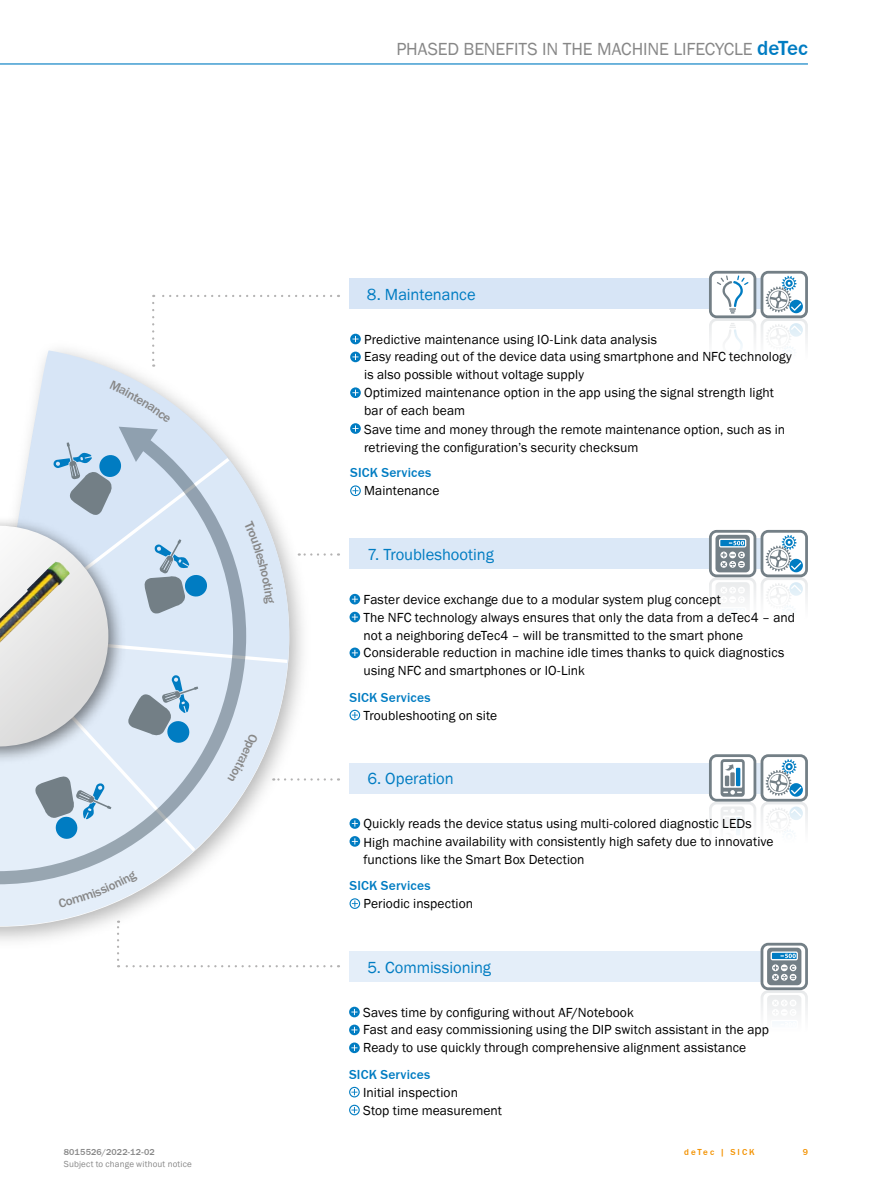
<style>
.page{position:relative;width:893px;height:1188px;background:#fff}
.page>*{position:absolute;margin:0;border:0;box-sizing:border-box;transform-origin:0 0}
.t1{font:18px "SICK Franklin";letter-spacing:-.01em;color:#878787}
.t2{font:16.5px "SICK Franklin";letter-spacing:-.005em;color:#007cc2}
.t3{font:13.5px/17.9px "SICK Franklin";letter-spacing:.005em;color:#000}
.t4{font:500 13.5px "SICK Franklin";letter-spacing:.015em;color:#007cc2}
.t5{font:9px "SICK Franklin";letter-spacing:.02em;color:#878787}
.t6{font:500 9px "SICK Franklin";letter-spacing:.02em;color:#878787}
.t7{font:500 9px "SICK Franklin";letter-spacing:.225em;color:#f39200}
.s1{font-weight:500;font-size:21px;color:#007cc2}
</style>
<div class="page">
<hr style="left:0;top:63px;width:808px;height:2px;background:#007cc2">
<svg style="left:153px;top:295px;width:178px;height:2px"></svg>
<svg style="left:152px;top:303px;width:2px;height:28px"></svg>
<div style="left:350px;top:951px;width:458px;height:31px;background:#e4eef9"></div>
<svg style="left:762px;top:944px;width:44px;height:45px"></svg>
<svg style="left:767px;top:948px;width:34px;height:37px"></svg>
<div style="left:761px;top:943px;width:47px;height:47px;border:3px solid #737f86;border-radius:6px"></div>
<svg style="left:767px;top:995px;width:34px;height:20px"></svg>
<div style="left:761px;top:990px;width:47px;height:48px;border:3px solid #737f86;border-radius:6px"></div>
<div style="left:349px;top:1007px;width:11px;height:10px;background:#007cc2;border-radius:50%"></div>
<svg style="left:351px;top:1009px;width:6px;height:6px"></svg>
<div style="left:349px;top:1025px;width:11px;height:10px;background:#007cc2;border-radius:50%"></div>
<svg style="left:351px;top:1027px;width:6px;height:6px"></svg>
<div style="left:349px;top:1043px;width:11px;height:10px;background:#007cc2;border-radius:50%"></div>
<svg style="left:351px;top:1045px;width:6px;height:6px"></svg>
<div style="left:349px;top:1087px;width:11px;height:10px;border:1px solid #007cc2;border-radius:50%"></div>
<svg style="left:351px;top:1089px;width:6px;height:6px"></svg>
<div style="left:349px;top:1105px;width:11px;height:10px;border:1px solid #007cc2;border-radius:50%"></div>
<svg style="left:351px;top:1107px;width:6px;height:6px"></svg>
<div style="left:350px;top:763px;width:458px;height:31px;background:#e0ebf8"></div>
<div style="left:762px;top:756px;width:44px;height:44px;background:#fff;border-radius:6px"></div>
<svg style="left:766px;top:759px;width:37px;height:38px"></svg>
<div style="left:761px;top:754px;width:47px;height:48px;border:3px solid #737f86;border-radius:6px"></div>
<svg style="left:766px;top:807px;width:37px;height:27px"></svg>
<div style="left:761px;top:802px;width:47px;height:47px;border:3px solid #737f86;border-radius:6px"></div>
<div style="left:710px;top:756px;width:45px;height:44px;background:#fff;border-radius:6px"></div>
<svg style="left:721px;top:759px;width:24px;height:38px"></svg>
<div style="left:709px;top:754px;width:47px;height:48px;border:3px solid #737f86;border-radius:6px"></div>
<svg style="left:721px;top:807px;width:24px;height:27px"></svg>
<div style="left:709px;top:802px;width:47px;height:47px;border:3px solid #737f86;border-radius:6px"></div>
<div style="left:350px;top:818px;width:10px;height:11px;background:#007cc2;border-radius:50%"></div>
<svg style="left:352px;top:820px;width:6px;height:7px"></svg>
<div style="left:350px;top:836px;width:10px;height:11px;background:#007cc2;border-radius:50%"></div>
<svg style="left:352px;top:838px;width:6px;height:7px"></svg>
<div style="left:350px;top:898px;width:10px;height:11px;border:1px solid #007cc2;border-radius:50%"></div>
<svg style="left:352px;top:901px;width:6px;height:6px"></svg>
<div style="left:350px;top:539px;width:458px;height:30px;background:#dbe8f7"></div>
<svg style="left:710px;top:531px;width:45px;height:45px"></svg>
<svg style="left:715px;top:535px;width:35px;height:37px"></svg>
<div style="left:709px;top:530px;width:47px;height:47px;border:3px solid #737f86;border-radius:6px"></div>
<svg style="left:716px;top:582px;width:34px;height:20px"></svg>
<div style="left:709px;top:577px;width:47px;height:48px;border:3px solid #737f86;border-radius:6px"></div>
<div style="left:762px;top:531px;width:44px;height:45px;background:#fff;border-radius:6px"></div>
<svg style="left:766px;top:535px;width:37px;height:37px"></svg>
<div style="left:761px;top:530px;width:47px;height:47px;border:3px solid #737f86;border-radius:6px"></div>
<svg style="left:766px;top:582px;width:37px;height:26px"></svg>
<div style="left:761px;top:577px;width:47px;height:48px;border:3px solid #737f86;border-radius:6px"></div>
<svg style="left:350px;top:594px;width:10px;height:10px"></svg>
<svg style="left:352px;top:596px;width:6px;height:6px"></svg>
<svg style="left:350px;top:612px;width:10px;height:10px"></svg>
<svg style="left:352px;top:614px;width:6px;height:6px"></svg>
<svg style="left:350px;top:648px;width:10px;height:10px"></svg>
<svg style="left:352px;top:650px;width:6px;height:6px"></svg>
<div style="left:350px;top:710px;width:10px;height:10px;border:1px solid #007cc2;border-radius:50%"></div>
<svg style="left:352px;top:712px;width:6px;height:6px"></svg>
<div style="left:349px;top:278px;width:458px;height:31px;background:#d7e5f6"></div>
<div style="left:710px;top:272px;width:45px;height:45px;background:#fff;border-radius:6px"></div>
<svg style="left:717px;top:276px;width:31px;height:38px"></svg>
<div style="left:709px;top:271px;width:47px;height:47px;border:3px solid #737f86;border-radius:6px"></div>
<svg style="left:724px;top:323px;width:19px;height:27px"></svg>
<div style="left:709px;top:318px;width:47px;height:48px;border:3px solid #737f86;border-radius:6px"></div>
<div style="left:762px;top:272px;width:44px;height:45px;background:#fff;border-radius:6px"></div>
<svg style="left:766px;top:276px;width:37px;height:37px"></svg>
<div style="left:761px;top:271px;width:47px;height:47px;border:3px solid #737f86;border-radius:6px"></div>
<svg style="left:767px;top:323px;width:36px;height:26px"></svg>
<div style="left:761px;top:318px;width:47px;height:48px;border:3px solid #737f86;border-radius:6px"></div>
<div style="left:350px;top:334px;width:11px;height:10px;background:#007cc2;border-radius:50%"></div>
<svg style="left:352px;top:336px;width:6px;height:6px"></svg>
<div style="left:350px;top:352px;width:11px;height:10px;background:#007cc2;border-radius:50%"></div>
<svg style="left:352px;top:354px;width:6px;height:6px"></svg>
<svg style="left:350px;top:387px;width:11px;height:11px"></svg>
<svg style="left:352px;top:390px;width:6px;height:6px"></svg>
<svg style="left:350px;top:423px;width:11px;height:11px"></svg>
<svg style="left:352px;top:425px;width:6px;height:7px"></svg>
<div style="left:350px;top:485px;width:11px;height:11px;border:1px solid #007cc2;border-radius:50%"></div>
<svg style="left:352px;top:488px;width:6px;height:6px"></svg>
<svg style="left:39px;top:350px;width:117px;height:31px"></svg>
<svg style="left:0;top:381px;width:331px;height:586px"></svg>
<h1 class="t1" style="left:396px;top:38px;width:213px">PHASED BEN EFITS IN THE MAC</h1>
<h1 class="t1" style="left:632px;top:38px;width:178px">HIN E LIFECYCLE <span class="s1">deTec</span></h1>
<p class="t2" style="left:367px;top:284px;width:110px">8. Maintenance</p>
<p class="t3" style="left:364px;top:330px;width:429px">Predictive maintenance using IO-Link data analysis<br>Easy reading out of the device data using smartphone and NFC technology is also possible without voltage supply<br>Optimized maintenance option in the app using the signal strength light bar of each beam<br>Save time and money through the remote maintenance option, such as in retrieving the configuration’s security checksum</p>
<p class="t4" style="left:350px;top:465px;width:83px">SICK Services</p>
<p class="t3" style="left:364px;top:482px;width:77px">Maintenance</p>
<p class="t2" style="left:367px;top:544px;width:128px">7. Troubleshooting</p>
<p class="t3" style="left:364px;top:591px;width:433px">Faster device exchange due to a modular system plug concept<br>The NFC technology always ensures that only the data from a deTec4 – and not a neighboring deTec4 – will be transmitted to the smart phone Considerable reduction in machine idle times thanks to quick diagnostics using NFC and smartphones or IO-Link</p>
<p class="t4" style="left:350px;top:689px;width:83px">SICK Services</p>
<p class="t3" style="left:364px;top:706px;width:135px">Troubleshooting on site</p>
<p class="t2" style="left:367px;top:769px;width:88px">6. Operation</p>
<p class="t3" style="left:364px;top:815px;width:412px">Quickly reads the device status using multi-colored diagnostic LEDs<br>High machine availability with consistently high safety due to innovative functions like the Smart Box Detection</p>
<p class="t4" style="left:350px;top:877px;width:83px">SICK Services</p>
<p class="t3" style="left:364px;top:895px;width:111px">Periodic inspection</p>
<p class="t2" style="left:367px;top:957px;width:125px">5. Commissioning</p>
<p class="t3" style="left:363px;top:1003px;width:407px">Saves time by configuring without AF/Notebook<br>Fast and easy commissioning using the DIP switch assistant in the app<br>Ready to use quickly through comprehensive alignment assistance</p>
<p class="t4" style="left:349px;top:1066px;width:83px">SICK Services</p>
<p class="t3" style="left:363px;top:1083px;width:140px">Initial inspection<br>Stop time measurement</p>
<p class="t6" style="left:64px;top:1146px;width:93px">8015526/2022-12-02</p>
<p class="t7" style="left:684px;top:1146px;width:72px">deTec | SICK</p>
<p class="t5" style="left:64px;top:1159px;width:130px">Subject to change without notice</p>
<p class="t7" style="left:803px;top:1146px;width:7px">9</p>
</div>
